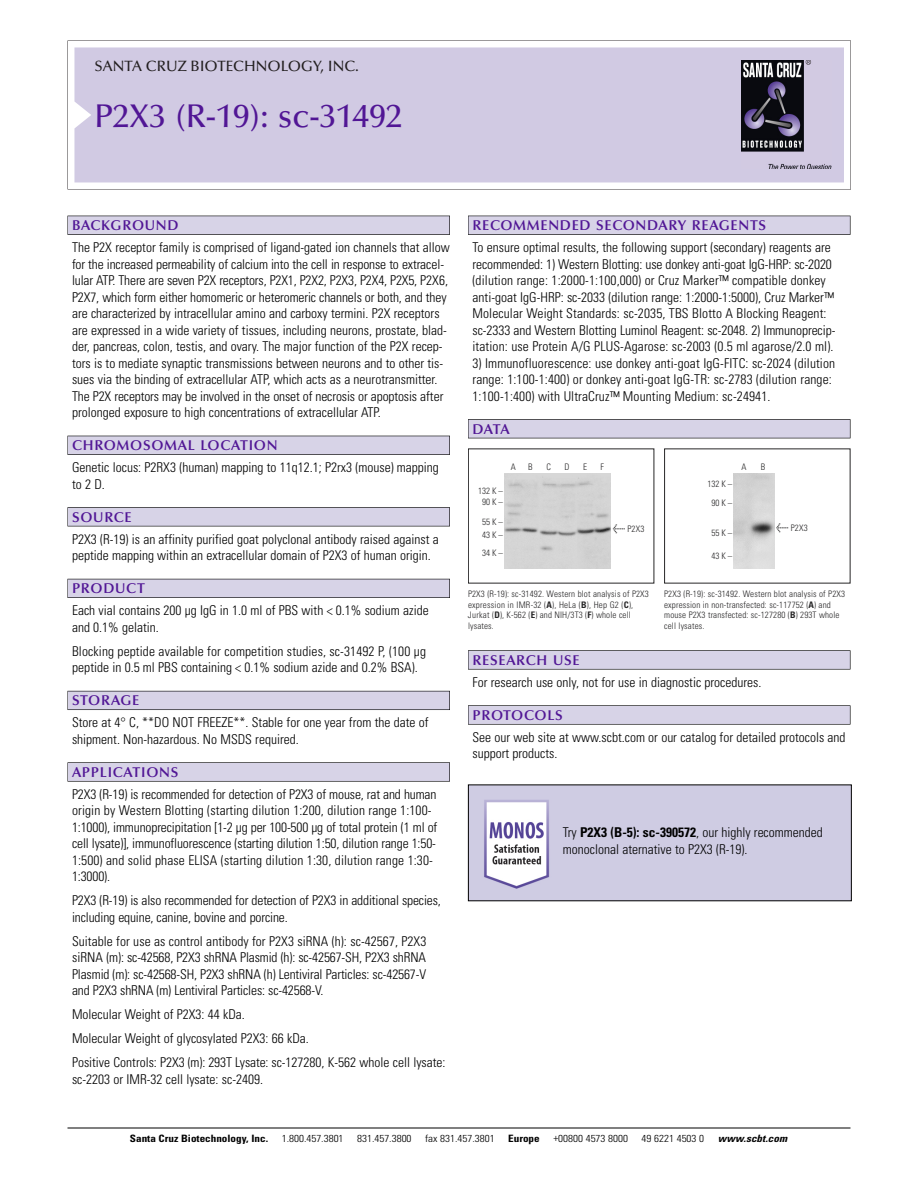
<style>
.page{position:relative;width:918px;height:1188px;background:#fff}
.page>*{position:absolute;margin:0;border:0;box-sizing:border-box;transform-origin:0 0}
.t1{font:500 33px "Optima";color:#511695}
.t2{font:500 15px "Optima";color:#231f20}
.t3{font:600 14.25px "Optima";letter-spacing:.05em;color:#511695}
.t4{font:300 condensed 13.5px/16.5px "Univers";color:#000}
.t5{font:300 condensed 10.2px "Univers";color:#000;scale:1.1 1}
.t6{font:700 condensed 10.2px "Univers";color:#000;scale:1.1 1}
.t7{font:italic 700 condensed 10.2px "Univers";letter-spacing:.005em;color:#000;scale:1.1 1}
.t8{font:9px/10.5px "Univers Condensed Light+YJEGDF";letter-spacing:.015em;color:#272627}
.t9{font:9px/10.5px "Univers Condensed Light+KCPLUV";letter-spacing:.015em;color:#272627}
.s1{font-family:"Meta Plus Book Roman+ADCKVL";font-size:10.5px}
.s2{font-family:"Meta Plus Book Roman+CNNSYJ";font-size:10.5px}
.s3{font-family:"Univers Condensed Bold+VNMQMT"}
.s4{font-family:"Univers Condensed Bold+UMOTDL"}
.s5{font-weight:700}
</style>
<div class="page">
<svg style="left:68px;top:40px;width:783px;height:149px"></svg>
<div style="left:74px;top:47px;width:770px;height:135px;background:#d1cae3"></div>
<img style="left:741px;top:60px;width:90px;height:108px">
<div style="left:68px;top:216px;width:382px;height:19px;background:#525155"></div>
<div style="left:68px;top:216px;width:381px;height:18px;background:#d7d3e7"></div>
<div style="left:68px;top:436px;width:382px;height:19px;background:#515055"></div>
<div style="left:68px;top:436px;width:381px;height:18px;background:#d7d3e7"></div>
<div style="left:68px;top:507px;width:382px;height:19px;background:#545357"></div>
<div style="left:68px;top:508px;width:381px;height:18px;background:#d7d3e7"></div>
<div style="left:68px;top:579px;width:382px;height:19px;background:#54535a"></div>
<div style="left:68px;top:579px;width:381px;height:18px;background:#d7d3e7"></div>
<div style="left:68px;top:691px;width:382px;height:19px;background:#5b5a62"></div>
<div style="left:68px;top:691px;width:381px;height:18px;background:#d7d3e7"></div>
<div style="left:68px;top:762px;width:382px;height:20px;background:#626263"></div>
<div style="left:68px;top:763px;width:381px;height:18px;background:#d7d3e7"></div>
<div style="left:468px;top:216px;width:382px;height:19px;background:#525155"></div>
<div style="left:468px;top:216px;width:382px;height:18px;background:#d7d3e7"></div>
<div style="left:468px;top:419px;width:382px;height:19px;background:#525155"></div>
<div style="left:468px;top:420px;width:382px;height:18px;background:#d7d3e7"></div>
<svg style="left:468px;top:650px;width:382px;height:20px"></svg>
<div style="left:468px;top:651px;width:382px;height:18px;background:#d7d3e7"></div>
<div style="left:468px;top:705px;width:382px;height:20px;background:#666667"></div>
<div style="left:468px;top:706px;width:382px;height:18px;background:#d7d3e7"></div>
<hr style="left:68px;top:1128px;width:782px;height:1px;background:#000">
<img style="left:504px;top:474px;width:107px;height:95px">
<img style="left:733px;top:474px;width:41px;height:95px">
<img style="left:470px;top:786px;width:380px;height:113px">
<p class="t2" style="left:94px;top:61px;width:266px">SANTA CRUZ BIOTECHNOLOGY, INC.</p>
<h1 class="t1" style="left:94px;top:103px;width:309px">P2X3 (R-19): sc-31492</h1>
<p class="t3" style="left:72px;top:219px;width:108px">BACKGROUND</p>
<p class="t4" style="left:72px;top:240px;width:379px">The P2X receptor family is comprised of ligand-gated ion channels that allow for the increased permeability of calcium into the cell in response to extracel&shy;lular ATP. There are seven P2X receptors, P2X1, P2X2, P2X3, P2X4, P2X5, P2X6, P2X7, which form either homomeric or heteromeric channels or both, and they are characterized by intracellular amino and carboxy termini. P2X receptors are expressed in a wide variety of tissues, including neurons, prostate, blad&shy;der, pancreas, colon, testis, and ovary. The major function of the P2X recep&shy;tors is to mediate synaptic transmissions between neurons and to other tis&shy;sues via the binding of extracellular ATP, which acts as a neurotransmitter.<br>The P2X receptors may be involved in the onset of necrosis or apoptosis after prolonged exposure to high concentrations of extracellular ATP.</p>
<p class="t3" style="left:72px;top:440px;width:207px">CHROMOSOMAL LOCATION</p>
<p class="t4" style="left:72px;top:460px;width:368px">Genetic locus: P2RX3 (human) mapping to 11q12.1; P2rx3 (mouse) mapping to 2 D.</p>
<p class="t3" style="left:72px;top:511px;width:61px">SOURCE</p>
<p class="t4" style="left:72px;top:532px;width:368px">P2X3 (R-19) is an affinity purified goat polyclonal antibody raised against a peptide mapping within an extracellular domain of P2X3 of human origin.</p>
<p class="t3" style="left:72px;top:583px;width:74px">PRODUCT</p>
<p class="t4" style="left:72px;top:603px;width:358px">Each vial contains 200 µg IgG in 1.0 ml of PBS with &lt; 0.1% sodium azide and 0.1% gelatin.</p>
<p class="t4" style="left:72px;top:644px;width:356px">Blocking peptide available for competition studies, sc-31492 P, (100 µg peptide in 0.5 ml PBS containing &lt; 0.1% sodium azide and 0.2% BSA).</p>
<p class="t3" style="left:72px;top:695px;width:69px">STORAGE</p>
<p class="t4" style="left:72px;top:715px;width:358px">Store at 4° C, **DO NOT FREEZE**. Stable for one year from the date of shipment. Non-hazardous. No MSDS required.</p>
<p class="t3" style="left:72px;top:766px;width:108px">APPLICATIONS</p>
<p class="t4" style="left:72px;top:787px;width:367px">P2X3 (R-19) is recommended for detection of P2X3 of mouse, rat and human origin by Western Blotting (starting dilution 1:200, dilution range 1:100- 1:1000), immunoprecipitation [1-2 µg per 100-500 µg of total protein (1 ml of cell lysate)], immunofluorescence (starting dilution 1:50, dilution range 1:50- 1:500) and solid phase ELISA (starting dilution 1:30, dilution range 1:30- 1:3000).</p>
<p class="t4" style="left:72px;top:893px;width:370px">P2X3 (R-19) is also recommended for detection of P2X3 in additional species, including equine, canine, bovine and porcine.</p>
<p class="t4" style="left:72px;top:934px;width:356px;text-align:justify">Suitable for use as control antibody for P2X3 siRNA (h): sc-42567, P2X3 siRNA (m): sc-42568, P2X3 shRNA Plasmid (h): sc-42567-SH, P2X3 shRNA Plasmid (m): sc-42568-SH, P2X3 shRNA (h) Lentiviral Particles: sc-42567-V and P2X3 shRNA (m) Lentiviral Particles: sc-42568-V.</p>
<p class="t4" style="left:72px;top:1004px;width:375px;line-height:24px">Molecular Weight of P2X3: 44 kDa.<br>Molecular Weight of glycosylated P2X3: 66 kDa.<br>Positive Controls: P2X3 (m): 293T Lysate: sc-127280, K-562 whole cell lysate:</p>
<p class="t4" style="left:72px;top:1072px;width:193px">sc-2203 or IMR-32 cell lysate: sc-2409.</p>
<p class="t3" style="left:473px;top:219px;width:295px">RECOMMENDED SECONDARY REAGENTS</p>
<p class="t4" style="left:473px;top:240px;width:364px">To ensure optimal results, the following support (secondary) reagents are recommended: 1) Western Blotting: use donkey anti-goat IgG-HRP: sc-2020 (dilution range: 1:2000-1:100,000) or Cruz Marker™ compatible donkey anti-goat IgG-HRP: sc-2033 (dilution range: 1:2000-1:5000), Cruz Marker™ Molecular Weight Standards: sc-2035, TBS Blotto A Blocking Reagent: sc-2333 and Western Blotting Luminol Reagent: sc-2048. 2) Immunoprecip&shy;itation: use Protein A/G PLUS-Agarose: sc-2003 (0.5 ml agarose/2.0 ml).</p>
<p class="t4" style="left:473px;top:356px;width:364px">3) Immunofluorescence: use donkey anti-goat IgG-FITC: sc-2024 (dilution range: 1:100-1:400) or donkey anti-goat IgG-TR: sc-2783 (dilution range:<br>1:100-1:400) with UltraCruz™ Mounting Medium: sc-24941.</p>
<p class="t3" style="left:473px;top:423px;width:39px">DATA</p>
<p class="t9" style="left:511px;top:463px;width:7px">A</p>
<p class="t9" style="left:528px;top:463px;width:6px">B</p>
<p class="t9" style="left:547px;top:463px;width:6px">C</p>
<p class="t9" style="left:564px;top:463px;width:7px">D</p>
<p class="t9" style="left:583px;top:463px;width:5px">E</p>
<p class="t9" style="left:601px;top:463px;width:5px">F</p>
<p class="t8" style="left:741px;top:463px;width:7px">A</p>
<p class="t8" style="left:761px;top:463px;width:6px">B</p>
<p class="t9" style="left:478px;top:486px;width:26px;line-height:10.9px;text-align:center">132 K –<br>90K–</p>
<p class="t9" style="left:482px;top:516px;width:22px;line-height:13px">55K–<br>43K–</p>
<p class="t9" style="left:482px;top:549px;width:22px">34K–</p>
<p class="t9" style="left:613px;top:524px;width:33px"><span class="s1">&lt;</span> P2X3</p>
<p class="t8" style="left:707px;top:474px;width:26px;line-height:19.5px;text-align:center">132 K –<br>90K–</p>
<p class="t8" style="left:711px;top:528px;width:22px">55K–</p>
<p class="t8" style="left:711px;top:551px;width:22px">43K–</p>
<p class="t8" style="left:776px;top:523px;width:33px"><span class="s2">&lt;</span> P2X3</p>
<p class="t9" style="left:468px;top:590px;width:182px">P2X3 (R-19): sc-31492. Western blot analysis of P2X3 expression in IMR-32 (<span class="s3">A</span>), HeLa (<span class="s3">B</span>), Hep G2 (<span class="s3">C</span>), Jurkat (<span class="s3">D</span>), K-562 (<span class="s3">E</span>) and NIH/3T3 (<span class="s3">F</span>) whole cell lysates.</p>
<p class="t8" style="left:664px;top:590px;width:182px">P2X3 (R-19): sc-31492. Western blot analysis of P2X3 expression in non-transfected: sc-117752 (<span class="s4">A</span>) and mouse P2X3 transfected: sc-127280 (<span class="s4">B</span>) 293T whole cell lysates.</p>
<p class="t3" style="left:473px;top:654px;width:109px">RESEARCH USE</p>
<p class="t4" style="left:473px;top:675px;width:290px">For research use only, not for use in diagnostic procedures.</p>
<p class="t3" style="left:473px;top:709px;width:92px">PROTOCOLS</p>
<p class="t4" style="left:473px;top:730px;width:375px">See our web site at www.scbt.com or our catalog for detailed protocols and support products.</p>
<p class="t4" style="left:563px;top:825px;width:262px">Try <span class="s5">P2X3 (B-5): sc-390572</span>, our highly recommended monoclonal aternative to P2X3 (R-19).</p>
<p class="t6" style="left:130px;top:1135px;width:127px">Santa Cruz Biotechnology, Inc.</p>
<p class="t5" style="left:282px;top:1135px;width:58px">1.800.457.3801</p>
<p class="t5" style="left:357px;top:1135px;width:51px">831.457.3800</p>
<p class="t5" style="left:425px;top:1135px;width:65px">fax 831.457.3801</p>
<p class="t6" style="left:508px;top:1135px;width:30px">Europe</p>
<p class="t5" style="left:553px;top:1135px;width:69px">+00800 4573 8000</p>
<p class="t5" style="left:642px;top:1135px;width:58px">49 6221 4503 0</p>
<p class="t7" style="left:718px;top:1135px;width:64px">www.scbt.com</p>
</div>
